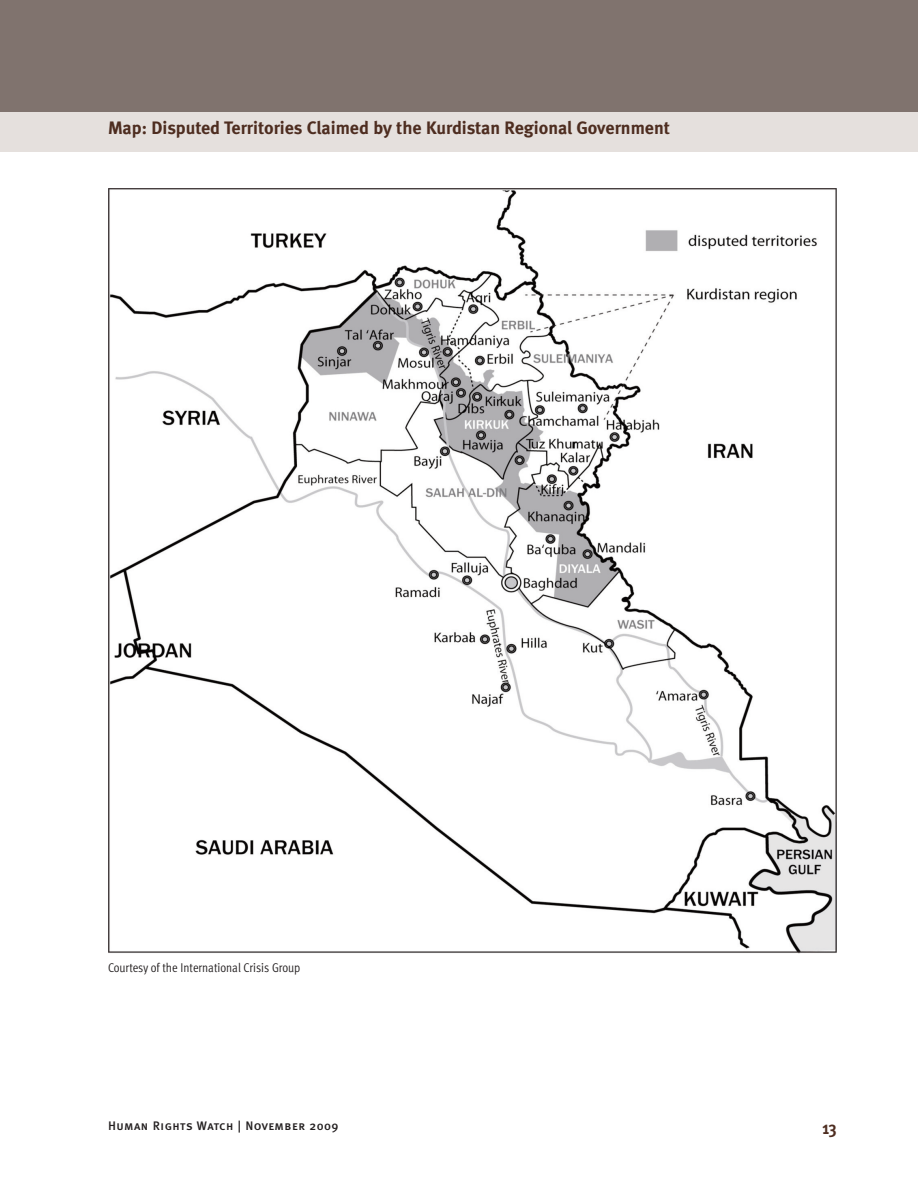
<style>
.page{position:relative;width:918px;height:1188px;background:#fff}
.page>*{position:absolute;margin:0;border:0;box-sizing:border-box;transform-origin:0 0}
.t1{font:700 18px "Meta";color:#4e2d20}
.t2{font:700 18px "Meta Cond";color:#4e2d20}
.t3{font:12.75px "Meta Cond Normal";color:#231f20}
.t4{font:12.3px "Meta Medium Caps";letter-spacing:.035em;color:#231f20}
</style>
<div class="page">
<div style="left:0;top:0;width:918px;height:151px;background:#e5e0dd"></div>
<div style="left:0;top:0;width:918px;height:111px;background:#80736e"></div>
<img style="left:108px;top:188px;width:729px;height:766px">
<p class="t1" style="left:108px;top:121px;width:563px">Map: Disputed Territories Claimed by the Kurdistan Regional Government</p>
<p class="t3" style="left:108px;top:963px;width:194px">Courtesy of the International Crisis Group</p>
<p class="t4" style="left:108px;top:1121px;width:232px">Human Rights Watch | November 2009</p>
<p class="t2" style="left:822px;top:1121px;width:16px">13</p>
</div>
